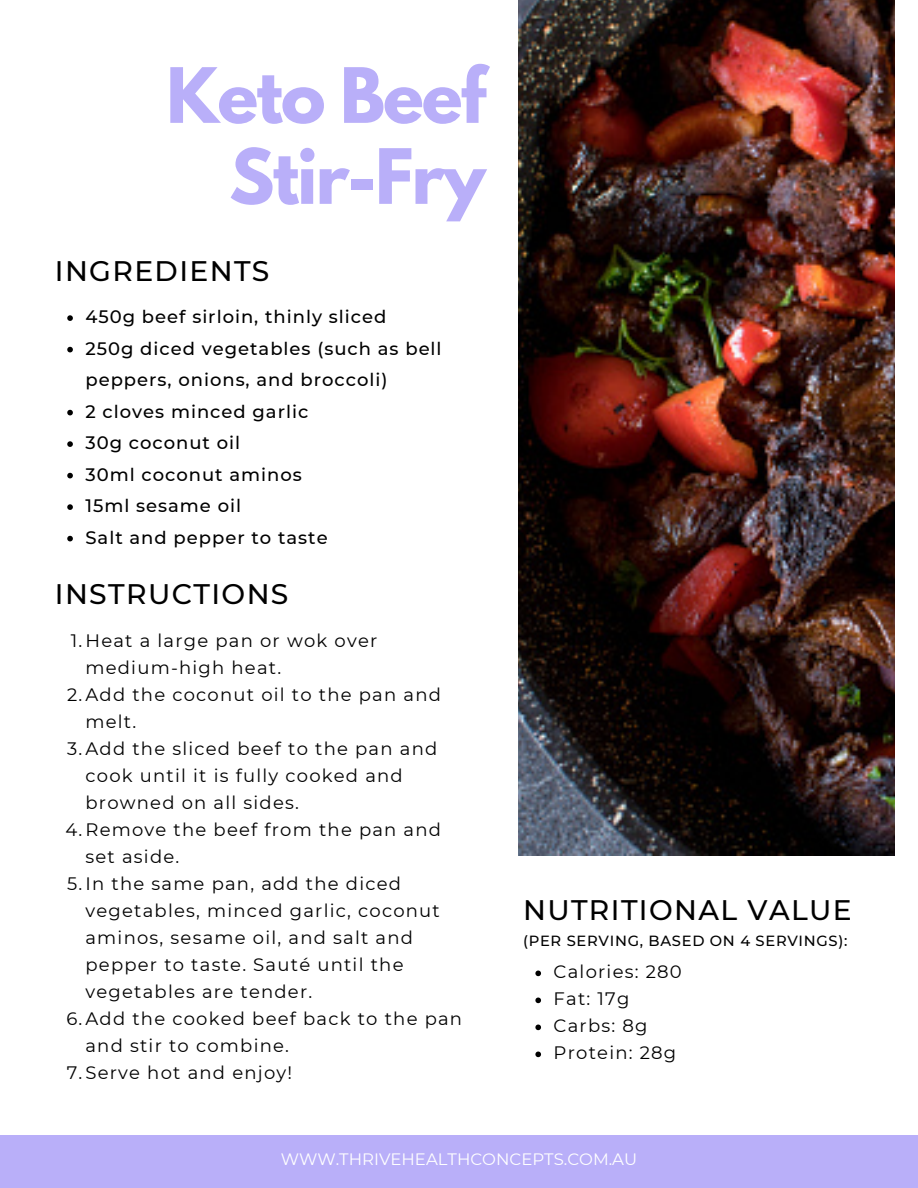
<style>
.page{position:relative;width:918px;height:1188px;background:#fff}
.page>*{position:absolute;margin:0;border:0;box-sizing:border-box;transform-origin:0 0}
.t1{font:700 67.5px/81px "League Spartan";letter-spacing:-.03em;color:#b9aff9;text-align:right}
.t2{font:500 28.2px "Montserrat";letter-spacing:.05em;color:#000}
.t3{font:18px/27px "Montserrat";letter-spacing:.07em;color:#000}
.t4{font:500 18px/31.5px "Montserrat";letter-spacing:.055em;color:#000}
.t5{font:16.5px "Montserrat";color:#fff}
.t6{font:500 14.7px "Montserrat";letter-spacing:.05em;color:#000}
</style>
<div class="page">
<img style="left:519px;top:0;width:375px;height:855px">
<div style="left:0;top:1135px;width:918px;height:53px;background:#b9aff9"></div>
<svg style="left:67px;top:315px;width:6px;height:6px"></svg>
<svg style="left:67px;top:347px;width:6px;height:5px"></svg>
<svg style="left:67px;top:410px;width:6px;height:5px"></svg>
<svg style="left:67px;top:441px;width:6px;height:6px"></svg>
<svg style="left:67px;top:473px;width:6px;height:5px"></svg>
<svg style="left:67px;top:504px;width:6px;height:6px"></svg>
<svg style="left:67px;top:536px;width:6px;height:5px"></svg>
<svg style="left:535px;top:971px;width:6px;height:5px"></svg>
<svg style="left:535px;top:998px;width:6px;height:5px"></svg>
<svg style="left:535px;top:1025px;width:6px;height:5px"></svg>
<svg style="left:535px;top:1052px;width:6px;height:5px"></svg>
<p class="t1" style="left:166px;top:64px;width:321px">Keto Beef<br>Stir-Fry</p>
<p class="t2" style="left:55px;top:254px;width:216px">INGREDIENTS</p>
<p class="t4" style="left:85px;top:301px;width:302px">450g beef sirloin, thinly sliced</p>
<p class="t4" style="left:85px;top:332px;width:358px">250g diced vegetables (such as bell peppers, onions, and broccoli)</p>
<p class="t4" style="left:85px;top:395px;width:224px">2 cloves minced garlic</p>
<p class="t4" style="left:85px;top:427px;width:156px">30g coconut oil</p>
<p class="t4" style="left:85px;top:458px;width:218px">30ml coconut aminos</p>
<p class="t4" style="left:85px;top:490px;width:157px">15ml sesame oil</p>
<h2 class="t4" style="left:85px;top:521px;width:244px">Salt and pepper to taste</h2>
<p class="t2" style="left:55px;top:577px;width:235px">INSTRUCTIONS</p>
<p class="t3" style="left:85px;top:627px;width:293px;text-indent:-15px">1.Heat a large pan or wok over medium-high heat.</p>
<p class="t3" style="left:85px;top:681px;width:357px;text-indent:-18px">2.Add the coconut oil to the pan and melt.</p>
<p class="t3" style="left:85px;top:735px;width:353px;text-indent:-18px">3.Add the sliced beef to the pan and cook until it is fully cooked and browned on all sides.</p>
<p class="t3" style="left:85px;top:816px;width:357px;text-indent:-20px">4.Remove the beef from the pan and set aside.</p>
<p class="t3" style="left:85px;top:870px;width:356px;text-indent:-18px">5.In the same pan, add the diced vegetables, minced garlic, coconut aminos, sesame oil, and salt and pepper to taste. Sauté until the vegetables are tender.</p>
<p class="t3" style="left:85px;top:1005px;width:378px;text-indent:-19px">6.Add the cooked beef back to the pan and stir to combine.</p>
<h3 class="t3" style="left:67px;top:1059px;width:227px">7.Serve hot and enjoy!</h3>
<p class="t2" style="left:523px;top:892px;width:330px">NUTRITIONAL VALUE</p>
<p class="t6" style="left:523px;top:931px;width:326px">(PER SERVING, BASED ON 4 SERVINGS):</p>
<p class="t3" style="left:554px;top:958px;width:130px">Calories: 280</p>
<p class="t3" style="left:554px;top:985px;width:77px">Fat: 17g</p>
<p class="t3" style="left:554px;top:1012px;width:95px">Carbs: 8g</p>
<p class="t3" style="left:554px;top:1039px;width:124px">Protein: 28g</p>
<h2 class="t5" style="left:281px;top:1149px;width:358px">WWW.THRIVEHEALTHCONCEPTS.COM.AU</h2>
</div>
